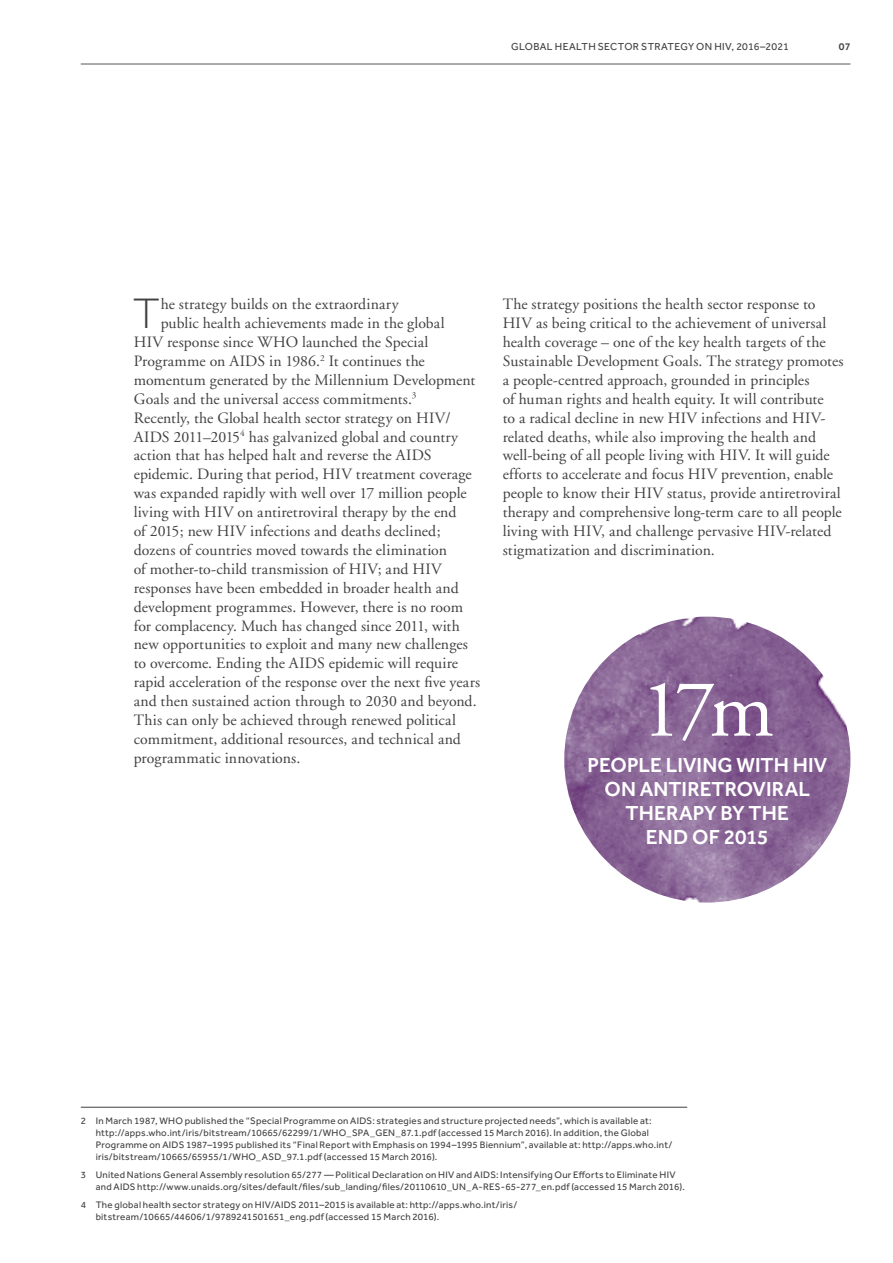
<style>
.page{position:relative;width:893px;height:1263px;background:#fff}
.page>*{position:absolute;margin:0;border:0;box-sizing:border-box;transform-origin:0 0}
.t1{font:82.5px "Adobe Garamond";color:#fff}
.t2{font:300 44.1px "Effra";color:#414042}
.t3{font:500 21px/24px "Effra";letter-spacing:.005em;color:#fff;text-align:center}
.t4{font:15.75px/18.9px "Adobe Garamond";letter-spacing:.005em;color:#414042}
.t5{font:10.5px "Effra";letter-spacing:.03em;color:#414042}
.t6{font:500 10.5px "Effra";color:#414042}
.t7{font:9.75px/12px "Effra";letter-spacing:.025em;color:#414042}
</style>
<div class="page">
<hr style="left:81px;top:64px;width:769px;height:1px;background:#565659">
<hr style="left:81px;top:1107px;width:606px;height:1px;background:#414042">
<img style="left:564px;top:617px;width:286px;height:285px;border-radius:143px">
<p class="t5" style="left:511px;top:40px;width:279px">GLOBAL HEALTH SECTOR STRATEGY ON HIV, 2016–2021</p>
<p class="t6" style="left:839px;top:40px;width:13px">07</p>
<h2 class="t2" style="left:133px;top:289px;width:29px">T</h2>
<p class="t4" style="left:161px;top:295px;width:239px">he strategy builds on the extraordinary</p>
<p class="t4" style="left:161px;top:314px;width:285px">public health achievements made in the global</p>
<p class="t4" style="left:134px;top:333px;width:296px">HIV response since WHO launched the Special</p>
<p class="t4" style="left:134px;top:352px;width:293px">Programme on AIDS in 1986.<sup>2</sup> It continues the</p>
<p class="t4" style="left:134px;top:371px;width:343px">momentum generated by the Millennium Development</p>
<p class="t4" style="left:134px;top:390px;width:284px">Goals and the universal access commitments.<sup>3</sup></p>
<p class="t4" style="left:134px;top:409px;width:318px">Recently, the Global health sector strategy on HIV/</p>
<p class="t4" style="left:134px;top:427px;width:326px">AIDS 2011–2015<sup>4</sup> has galvanized global and country</p>
<p class="t4" style="left:134px;top:446px;width:299px">action that has helped halt and reverse the AIDS</p>
<p class="t4" style="left:134px;top:465px;width:340px">epidemic. During that period, HIV treatment coverage</p>
<p class="t4" style="left:134px;top:484px;width:335px">was expanded rapidly with well over 17 million people</p>
<p class="t4" style="left:134px;top:503px;width:324px">living with HIV on antiretroviral therapy by the end</p>
<p class="t4" style="left:134px;top:522px;width:308px">of 2015; new HIV infections and deaths declined;</p>
<p class="t4" style="left:134px;top:541px;width:315px">dozens of countries moved towards the elimination</p>
<p class="t4" style="left:134px;top:560px;width:310px">of mother-to-child transmission of HIV; and HIV</p>
<p class="t4" style="left:134px;top:579px;width:326px">responses have been embedded in broader health and</p>
<p class="t4" style="left:134px;top:598px;width:331px">development programmes. However, there is no room</p>
<p class="t4" style="left:134px;top:616px;width:328px">for complacency. Much has changed since 2011, with</p>
<p class="t4" style="left:134px;top:635px;width:336px">new opportunities to exploit and many new challenges</p>
<p class="t4" style="left:134px;top:654px;width:326px">to overcome. Ending the AIDS epidemic will require</p>
<p class="t4" style="left:134px;top:673px;width:348px">rapid acceleration of the response over the next five years</p>
<p class="t4" style="left:134px;top:692px;width:344px">and then sustained action through to 2030 and beyond.</p>
<p class="t4" style="left:134px;top:711px;width:324px">This can only be achieved through renewed political</p>
<p class="t4" style="left:134px;top:730px;width:329px">commitment, additional resources, and technical and</p>
<p class="t4" style="left:134px;top:749px;width:168px">programmatic innovations.</p>
<p class="t4" style="left:503px;top:295px;width:342px">The strategy positions the health sector response to HIV as being critical to the achievement of universal health coverage – one of the key health targets of the Sustainable Development Goals. The strategy promotes a people-centred approach, grounded in principles<br>of human rights and health equity. It will contribute<br>to a radical decline in new HIV infections and HIV&shy;related deaths, while also improving the health and well-being of all people living with HIV. It will guide efforts to accelerate and focus HIV prevention, enable people to know their HIV status, provide antiretroviral therapy and comprehensive long-term care to all people living with HIV, and challenge pervasive HIV-related stigmatization and discrimination.</p>
<h1 class="t1" style="left:641px;top:665px;width:135px">17m</h1>
<h3 class="t3" style="left:588px;top:753px;width:241px">PEOPLE LIVING WITH HIV<br>ON ANTIRETROVIRAL<br>THERAPY BY THE<br>END OF 2015</h3>
<p class="t7" style="left:96px;top:1115px;width:578px;text-indent:-15px">2 In March 1987, WHO published the “Special Programme on AIDS: strategies and structure projected needs”, which is available at: http://apps.who.int/iris/bitstream/10665/62299/1/WHO_SPA_GEN_87.1.pdf (accessed 15 March 2016). In addition, the Global Programme on AIDS 1987–1995 published its “Final Report with Emphasis on 1994–1995 Biennium”, available at: http://apps.who.int/ iris/bitstream/10665/65955/1/WHO_ASD_97.1.pdf (accessed 15 March 2016).</p>
<p class="t7" style="left:96px;top:1169px;width:591px;text-indent:-15px">3 United Nations General Assembly resolution 65/277 — Political Declaration on HIV and AIDS: Intensifying Our Efforts to Eliminate HIV and AIDS http://www.unaids.org/sites/default/files/sub_landing/files/20110610_UN_A-RES-65-277_en.pdf (accessed 15 March 2016).</p>
<p class="t7" style="left:96px;top:1199px;width:423px;text-indent:-15px">4 The global health sector strategy on HIV/AIDS 2011–2015 is available at: http://apps.who.int/iris/ bitstream/10665/44606/1/9789241501651_eng.pdf (accessed 15 March 2016).</p>
</div>
